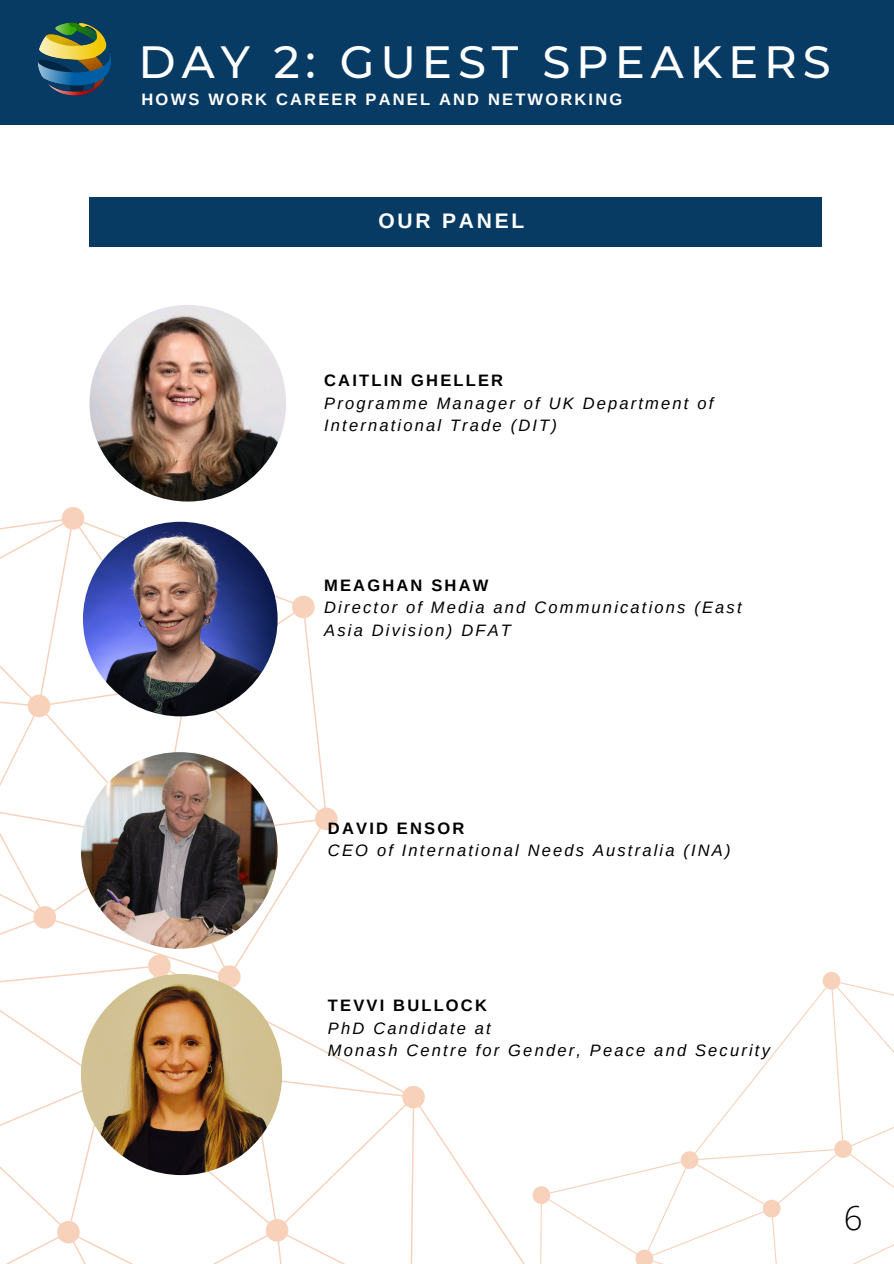
<style>
.page{position:relative;width:894px;height:1264px;background:#fff}
.page>*{position:absolute;margin:0;border:0;box-sizing:border-box;transform-origin:0 0}
.t1{font:500 45px "Montserrat";letter-spacing:.13em;color:#fff}
.t2{font:300 33px "Open Sans";color:#000}
.t3{font:700 21px "Arimo";letter-spacing:.13em;color:#fff}
.t4{font:italic 16.5px/22.5px "Arimo";letter-spacing:.13em;color:#000}
.t5{font:700 16.5px "Arimo";letter-spacing:.13em;color:#000}
.t6{font:700 16.5px "Arimo";letter-spacing:.13em;color:#fff}
</style>
<div class="page">
<div style="left:0;top:0;width:893px;height:125px;background:#073b64"></div>
<img style="left:37px;top:22px;width:74px;height:74px">
<svg style="left:632px;top:971px;width:261px;height:292px"></svg>
<svg style="left:0;top:495px;width:338px;height:323px"></svg>
<svg style="left:0;top:818px;width:632px;height:445px"></svg>
<img style="left:81px;top:973px;width:201px;height:202px;border-radius:50%">
<img style="left:89px;top:305px;width:197px;height:196px;border-radius:50%">
<img style="left:81px;top:752px;width:196px;height:196px;border-radius:50%">
<img style="left:83px;top:522px;width:194px;height:194px;border-radius:50%">
<div style="left:89px;top:197px;width:732px;height:49px;background:#073b64"></div>
<p class="t1" style="left:139px;top:35px;width:693px">DAY 2: GUEST SPEAKERS</p>
<p class="t6" style="left:141px;top:90px;width:482px">HOWS WORK CAREER PANEL AND NETWORKING</p>
<p class="t3" style="left:378px;top:209px;width:147px">OUR PANEL</p>
<p class="t5" style="left:324px;top:371px;width:180px">CAITLIN GHELLER</p>
<p class="t4" style="left:324px;top:392px;width:390px">Programme Manager of UK Department of<br>International Trade (DIT)</p>
<p class="t5" style="left:324px;top:576px;width:166px">MEAGHAN SHAW</p>
<p class="t4" style="left:324px;top:596px;width:419px">Director of Media and Communications (East<br>Asia Division) DFAT</p>
<p class="t5" style="left:328px;top:818px;width:138px">DAVID ENSOR</p>
<p class="t4" style="left:328px;top:839px;width:404px">CEO of International Needs Australia (INA)</p>
<p class="t5" style="left:328px;top:996px;width:160px">TEVVI BULLOCK</p>
<p class="t4" style="left:328px;top:1016px;width:164px">PhD Candidate at</p>
<p class="t4" style="left:328px;top:1039px;width:443px">Monash Centre for Gender, Peace and Security</p>
<p class="t2" style="left:843px;top:1194px;width:20px">6</p>
</div>
